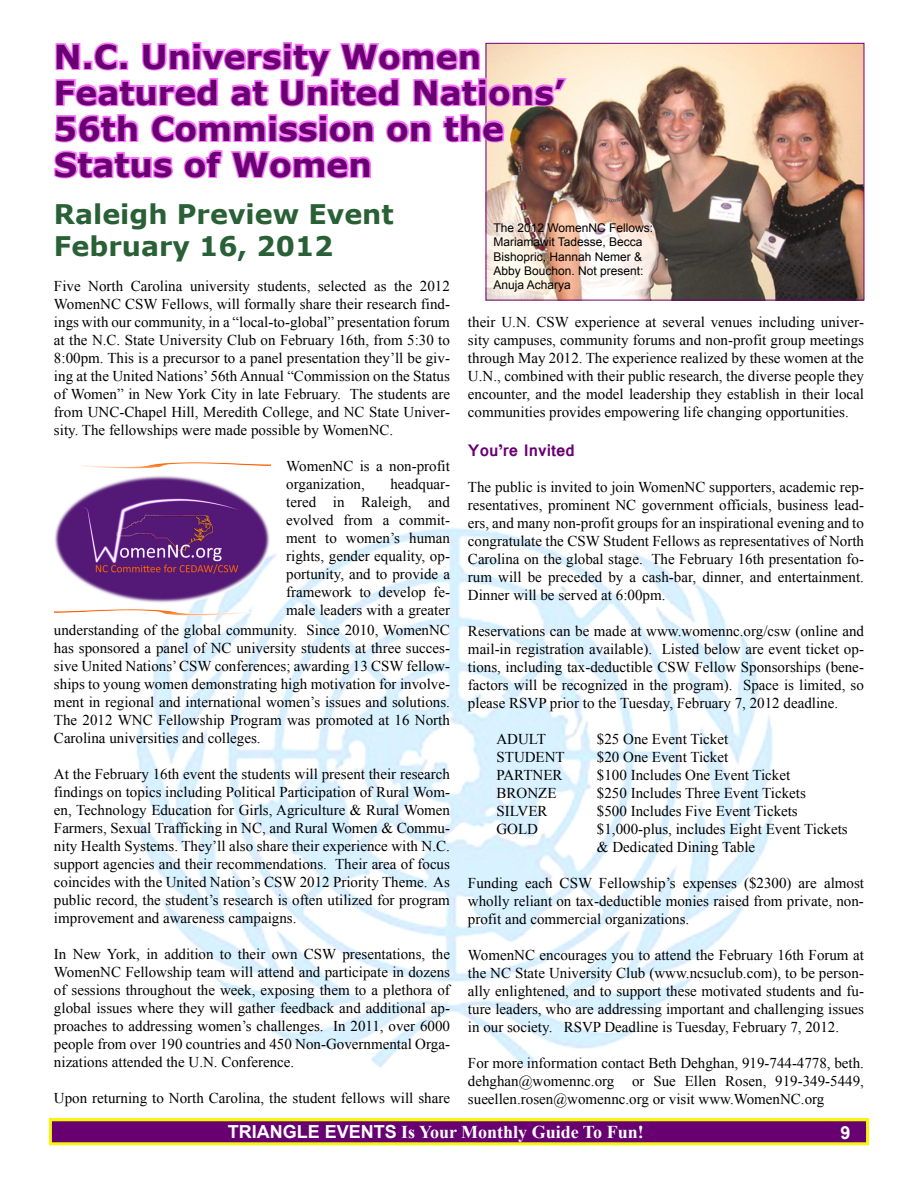
<style>
.page{position:relative;width:918px;height:1188px;background:#fff}
.page>*{position:absolute;margin:0;border:0;box-sizing:border-box;transform-origin:0 0}
.t1{font:700 33px/36px "Verdana";color:#690072}
.t2{font:700 27px/32.4px "Verdana";color:#296036}
.t3{font:700 18px "Times New Roman";color:#fff}
.t4{font:700 18px "Vrinda";color:#690072}
.t5{font:700 18px "Arial";color:#fff}
.t6{font:15px/18px "Times New Roman";color:#000;text-align:justify}
.t7{font:12px/14.4px "Arial";color:#000}
.s1{font-family:"Arial"}
</style>
<div class="page">
<img style="left:108px;top:464px;width:702px;height:654px">
<img style="left:488px;top:45px;width:374px;height:253px">
<div style="left:486px;top:43px;width:378px;height:257px;border:1px solid #6f0078"></div>
<svg style="left:54px;top:42px;width:515px;height:140px"></svg>
<div style="left:50px;top:1120px;width:818px;height:24px;background:#690072"></div>
<div style="left:49px;top:1118px;width:820px;height:27px;border:3px solid #f7f410"></div>
<img style="left:54px;top:462px;width:216px;height:153px">
<h1 class="t1" style="left:54px;top:38px;width:512px">N.C. University Women<br>Featured at United Nations’<br>56th Commission on the<br>Status of Women</h1>
<h2 class="t2" style="left:54px;top:197px;width:341px">Raleigh Preview Event<br>February 16, 2012</h2>
<p class="t7" style="left:493px;top:221px;width:161px">The 2012 WomenNC Fellows:<br>Mariamawit Tadesse, Becca<br>Bishopric, Hannah Nemer &amp;<br>Abby Bouchon. Not present:<br>Anuja Acharya</p>
<p class="t6" style="left:54px;top:277px;width:398px">Five North Carolina university students, selected as the 2012<br>WomenNC CSW Fellows, will formally share their research find&shy;ings with our community, in a “local-to-global” presentation forum at the N.C. State University Club on February 16th, from 5:30 to 8:00pm. This is a precursor to a panel presentation they’ll be giv&shy;ing at the United Nations’ 56th Annual “Commission on the Status of Women” in New York City in late February. The students are from UNC-Chapel Hill, Meredith College, and NC State Univer&shy;sity. The fellowships were made possible by WomenNC.</p>
<p class="t6" style="left:468px;top:312px;width:398px">their U.N. CSW experience at several venues including univer&shy;sity campuses, community forums and non-profit group meetings through May 2012. The experience realized by these women at the U.N., combined with their public research, the diverse people they encounter, and the model leadership they establish in their local communities provides empowering life changing opportunities.</p>
<p class="t4" style="left:468px;top:439px;width:108px">You’re Invited</p>
<p class="t6" style="left:468px;top:478px;width:398px">The public is invited to join WomenNC supporters, academic rep&shy;resentatives, prominent NC government officials, business lead&shy;ers, and many non-profit groups for an inspirational evening and to congratulate the CSW Student Fellows as representatives of North Carolina on the global stage. The February 16th presentation fo&shy;rum will be preceded by a cash-bar, dinner, and entertainment.<br>Dinner will be served at 6:00pm.</p>
<p class="t6" style="left:468px;top:622px;width:398px">Reservations can be made at www.womennc.org/csw (online and mail-in registration available). Listed below are event ticket op&shy;tions, including tax-deductible CSW Fellow Sponsorships (bene&shy;factors will be recognized in the program). Space is limited, so please RSVP prior to the Tuesday, February 7, 2012 deadline.</p>
<p class="t6" style="left:496px;top:730px;width:51px">ADULT</p>
<p class="t6" style="left:597px;top:730px;width:133px">$25 One Event Ticket</p>
<p class="t6" style="left:496px;top:748px;width:70px">STUDENT</p>
<p class="t6" style="left:597px;top:748px;width:133px">$20 One Event Ticket</p>
<p class="t6" style="left:496px;top:766px;width:68px">PARTNER</p>
<p class="t6" style="left:597px;top:766px;width:195px">$100 Includes One Event Ticket</p>
<p class="t6" style="left:496px;top:784px;width:61px">BRONZE</p>
<p class="t6" style="left:597px;top:784px;width:210px">$250 Includes Three Event Tickets</p>
<p class="t6" style="left:496px;top:802px;width:53px">SILVER</p>
<p class="t6" style="left:597px;top:802px;width:202px">$500 Includes Five Event Tickets</p>
<p class="t6" style="left:496px;top:820px;width:43px">GOLD</p>
<p class="t6" style="left:597px;top:820px;width:252px">$1,000-plus, includes Eight Event Tickets &amp; Dedicated Dining Table</p>
<p class="t6" style="left:468px;top:874px;width:398px">Funding each CSW Fellowship’s expenses ($2300) are almost wholly reliant on tax-deductible monies raised from private, non&shy;profit and commercial organizations.</p>
<p class="t6" style="left:468px;top:946px;width:398px">WomenNC encourages you to attend the February 16th Forum at the NC State University Club (www.ncsuclub.com), to be person&shy;ally enlightened, and to support these motivated students and fu&shy;ture leaders, who are addressing important and challenging issues in our society. RSVP Deadline is Tuesday, February 7, 2012.</p>
<p class="t6" style="left:468px;top:1054px;width:398px">For more information contact Beth Dehghan, 919-744-4778, beth. dehghan@womennc.org or Sue Ellen Rosen, 919-349-5449, sueellen.rosen@womennc.org or visit www.WomenNC.org</p>
<p class="t6" style="left:286px;top:457px;width:165px">WomenNC is a non-profit organization,</p>
<p class="t6" style="left:286px;top:475px;width:165px;text-indent:104px">headquar&shy;tered in Raleigh, and evolved from a commit&shy;ment to women’s human rights, gender equality, op&shy;portunity, and to provide a framework to develop fe&shy;male leaders with a greater</p>
<p class="t6" style="left:54px;top:621px;width:398px">understanding of the global community. Since 2010, WomenNC has sponsored a panel of NC university students at three succes&shy;sive United Nations’ CSW conferences; awarding 13 CSW fellow&shy;ships to young women demonstrating high motivation for involve&shy;ment in regional and international women’s issues and solutions.<br>The 2012 WNC Fellowship Program was promoted at 16 North Carolina universities and colleges.</p>
<p class="t6" style="left:54px;top:765px;width:398px">At the February 16th event the students will present their research findings on topics including Political Participation of Rural Wom&shy;en, Technology Education for Girls, Agriculture &amp; Rural Women Farmers, Sexual Trafficking in NC, and Rural Women &amp; Commu&shy;nity Health Systems. They’ll also share their experience with N.C. support agencies and their recommendations. Their area of focus coincides with the United Nation’s CSW 2012 Priority Theme. As public record, the student’s research is often utilized for program improvement and awareness campaigns.</p>
<p class="t6" style="left:54px;top:945px;width:398px">In New York, in addition to their own CSW presentations, the WomenNC Fellowship team will attend and participate in dozens of sessions throughout the week, exposing them to a plethora of global issues where they will gather feedback and additional ap&shy;proaches to addressing women’s challenges. In 2011, over 6000 people from over 190 countries and 450 Non-Governmental Orga&shy;nizations attended the U.N. Conference.</p>
<p class="t6" style="left:54px;top:1089px;width:398px">Upon returning to North Carolina, the student fellows will share</p>
<p class="t3" style="left:224px;top:1119px;width:418px"><span class="s1">TRIANGLE EVENTS</span> Is Your Monthly Guide To Fun!</p>
<p class="t3" style="left:228px;top:1120px;width:418px"><span class="s1">TRIANGLE EVENTS</span> Is Your Monthly Guide To Fun!</p>
<p class="t5" style="left:840px;top:1120px;width:12px">9</p>
</div>
